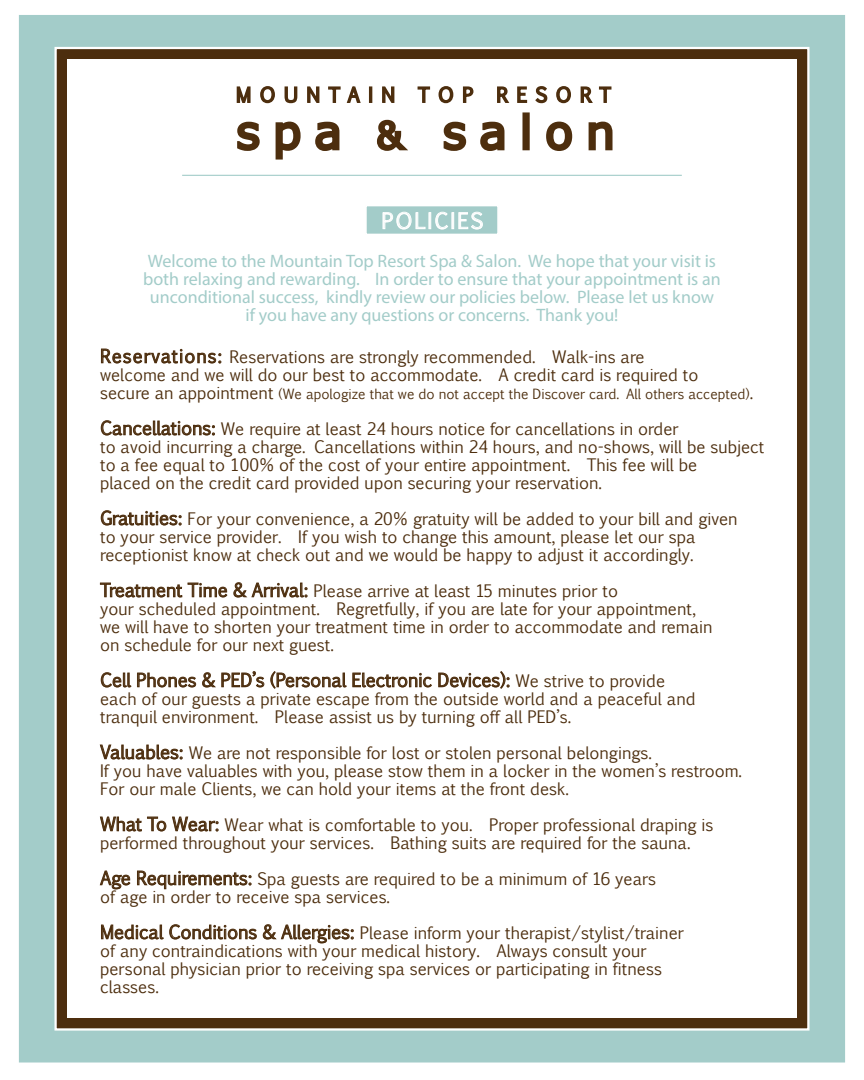
<style>
.page{position:relative;width:864px;height:1080px;background:#fff}
.page>*{position:absolute;margin:0;border:0;box-sizing:border-box;transform-origin:0 0}
.t1{font:45.9px "Verdana";letter-spacing:.28em;color:#4d2e0e}
.t2{font:21px "Euphemia CAS";letter-spacing:.1em;color:#fff}
.t3{font:18px/18px "Myriad Pro";color:#a3ccc9;text-align:center}
.t4{font:18px "Euphemia CAS";color:#4d2e0e}
.t5{font:16.5px/18px "Euphemia CAS";color:#4d2e0e}
.t6{font:13.5px "Euphemia CAS";color:#4d2e0e}
.s1{font-size:37.05px}
.s2{font-size:18px}
.s3{font-size:16.5px}
</style>
<div class="page">
<div style="left:19px;top:15px;width:826px;height:1048px;background:#a3ccc9"></div>
<div style="left:54px;top:47px;width:756px;height:984px;background:#4d2e0e;border:2px solid #fff"></div>
<div style="left:67px;top:60px;width:730px;height:958px;background:#fff"></div>
<svg style="left:237px;top:121px;width:23px;height:30px"></svg>
<svg style="left:275px;top:121px;width:26px;height:39px"></svg>
<svg style="left:315px;top:121px;width:25px;height:30px"></svg>
<svg style="left:377px;top:119px;width:31px;height:32px"></svg>
<svg style="left:443px;top:121px;width:24px;height:30px"></svg>
<svg style="left:480px;top:121px;width:25px;height:30px"></svg>
<div style="left:522px;top:112px;width:8px;height:38px;border:3px solid #4d2e0e"></div>
<svg style="left:546px;top:121px;width:27px;height:30px"></svg>
<svg style="left:588px;top:121px;width:25px;height:30px"></svg>
<svg style="left:236px;top:86px;width:15px;height:17px"></svg>
<svg style="left:260px;top:86px;width:15px;height:18px"></svg>
<svg style="left:284px;top:86px;width:14px;height:18px"></svg>
<svg style="left:307px;top:86px;width:13px;height:17px"></svg>
<svg style="left:328px;top:86px;width:33px;height:17px"></svg>
<div style="left:369px;top:86px;width:3px;height:17px;border:2px solid #4d2e0e"></div>
<svg style="left:382px;top:86px;width:13px;height:17px"></svg>
<svg style="left:417px;top:86px;width:14px;height:17px"></svg>
<svg style="left:438px;top:86px;width:16px;height:18px"></svg>
<svg style="left:462px;top:86px;width:12px;height:17px"></svg>
<svg style="left:497px;top:86px;width:31px;height:17px"></svg>
<svg style="left:535px;top:86px;width:13px;height:18px"></svg>
<svg style="left:556px;top:86px;width:15px;height:18px"></svg>
<svg style="left:580px;top:86px;width:32px;height:17px"></svg>
<hr style="left:182px;top:175px;width:500px;height:1px;background:#a3ccc9">
<div style="left:365px;top:205px;width:134px;height:30px;background:#a3ccc9;border:2px solid #fff"></div>
<svg style="left:382px;top:211px;width:101px;height:19px"></svg>
<svg style="left:101px;top:349px;width:120px;height:15px"></svg>
<svg style="left:101px;top:420px;width:114px;height:16px"></svg>
<svg style="left:101px;top:510px;width:81px;height:16px"></svg>
<svg style="left:100px;top:583px;width:82px;height:15px"></svg>
<svg style="left:188px;top:583px;width:39px;height:15px"></svg>
<svg style="left:234px;top:582px;width:74px;height:15px"></svg>
<svg style="left:101px;top:672px;width:30px;height:16px"></svg>
<svg style="left:137px;top:673px;width:59px;height:15px"></svg>
<svg style="left:202px;top:672px;width:13px;height:15px"></svg>
<svg style="left:221px;top:671px;width:43px;height:16px"></svg>
<svg style="left:270px;top:671px;width:77px;height:18px"></svg>
<svg style="left:353px;top:673px;width:79px;height:15px"></svg>
<svg style="left:438px;top:671px;width:72px;height:18px"></svg>
<svg style="left:100px;top:745px;width:83px;height:15px"></svg>
<svg style="left:100px;top:817px;width:66px;height:14px"></svg>
<svg style="left:172px;top:817px;width:47px;height:15px"></svg>
<svg style="left:100px;top:871px;width:30px;height:18px"></svg>
<svg style="left:137px;top:871px;width:115px;height:18px"></svg>
<svg style="left:101px;top:924px;width:156px;height:16px"></svg>
<svg style="left:263px;top:924px;width:91px;height:19px"></svg>
<h1 class="t1" style="left:236px;top:101px;width:380px">spa <span class="s1">&amp;</span> salon</h1>
<p class="t2" style="left:382px;top:206px;width:103px">POLICIES</p>
<p class="t3" style="left:143px;top:252px;width:579px">Welcome to the Mountain Top Resort Spa &amp; Salon. We hope that your visit is both relaxing and rewarding. In order to ensure that your appointment is an unconditional success, kindly review our policies below. Please let us know if you have any questions or concerns. Thank you!</p>
<p class="t5" style="left:100px;top:348px;width:600px"><span class="s2">Reservations:</span> Reservations are strongly recommended. Walk-ins are welcome and we will do our best to accommodate. A credit card is required to</p>
<p class="t6" style="left:100px;top:384px;width:655px"><span class="s3">secure an appointment</span> (We apologize that we do not accept the Discover card. All others accepted)<span class="s3">.</span></p>
<p class="t5" style="left:100px;top:420px;width:666px"><span class="s2">Cancellations:</span> We require at least 24 hours notice for cancellations in order<br>to avoid incurring a charge. Cancellations within 24 hours, and no-shows, will be subject to a fee equal to 100% of the cost of your entire appointment. This fee will be<br>placed on the credit card provided upon securing your reservation.</p>
<p class="t5" style="left:100px;top:510px;width:639px"><span class="s2">Gratuities:</span> For your convenience, a 20% gratuity will be added to your bill and given to your service provider. If you wish to change this amount, please let our spa receptionist know at check out and we would be happy to adjust it accordingly.</p>
<p class="t5" style="left:100px;top:582px;width:614px"><span class="s2">Treatment Time &amp; Arrival:</span> Please arrive at least 15 minutes prior to<br>your scheduled appointment. Regretfully, if you are late for your appointment, we will have to shorten your treatment time in order to accommodate and remain on schedule for our next guest.</p>
<p class="t4" style="left:100px;top:667px;width:567px">Cell Phones &amp; PED’s (Personal Electronic Devices): <span class="s3">We strive to provide</span></p>
<p class="t5" style="left:100px;top:690px;width:597px">each of our guests a private escape from the outside world and a peaceful and tranquil environment. Please assist us by turning off all PED’s.</p>
<p class="t5" style="left:100px;top:744px;width:643px"><span class="s2">Valuables:</span> We are not responsible for lost or stolen personal belongings.<br>If you have valuables with you, please stow them in a locker in the women’s restroom.<br>For our male Clients, we can hold your items at the front desk.</p>
<p class="t5" style="left:100px;top:816px;width:615px"><span class="s2">What To Wear:</span> Wear what is comfortable to you. Proper professional draping is performed throughout your services. Bathing suits are required for the sauna.</p>
<p class="t5" style="left:100px;top:870px;width:558px"><span class="s2">Age Requirements:</span> Spa guests are required to be a minimum of 16 years of age in order to receive spa services.</p>
<p class="t5" style="left:100px;top:924px;width:585px"><span class="s2">Medical Conditions &amp; Allergies:</span> Please inform your therapist/stylist/trainer of any contraindications with your medical history. Always consult your personal physician prior to receiving spa services or participating in fitness classes.</p>
</div>
